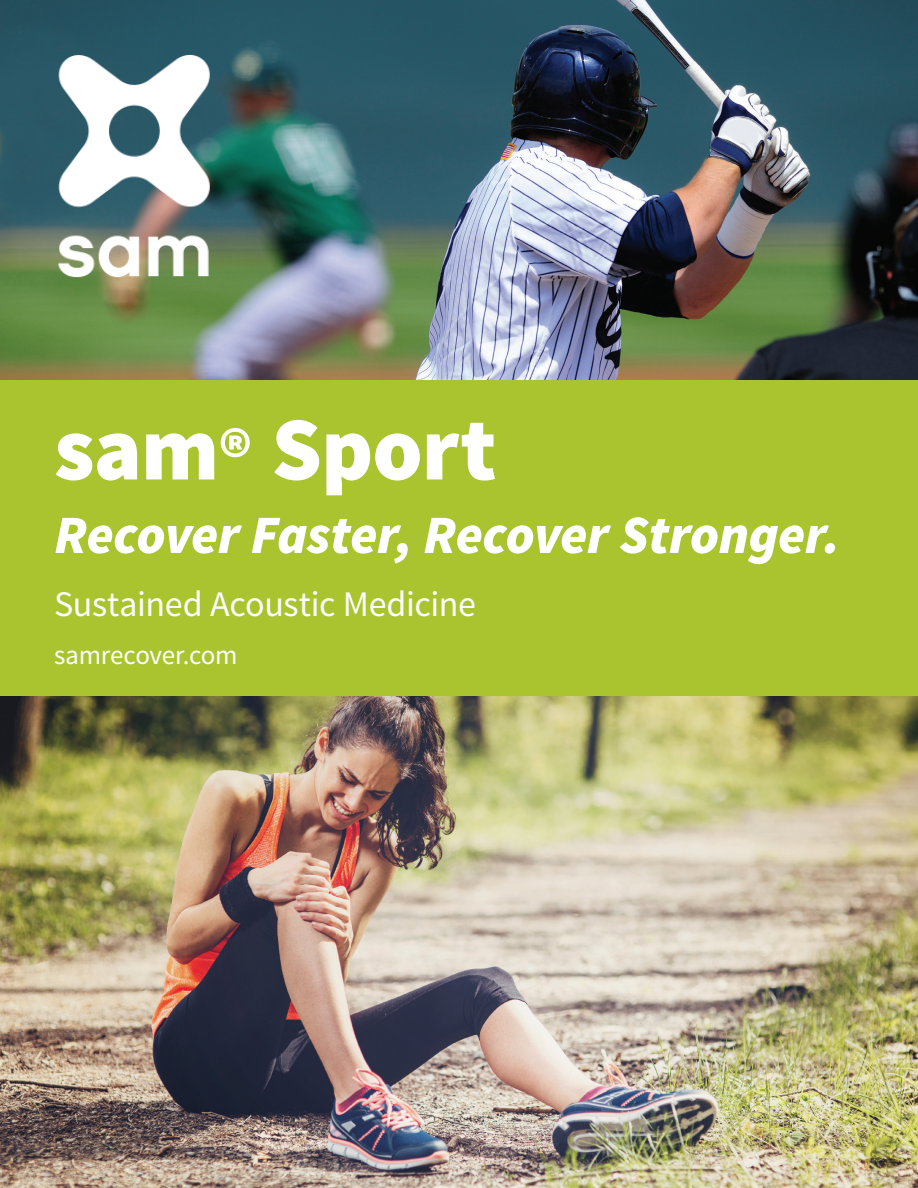
<style>
.page{position:relative;width:918px;height:1188px;background:#fff}
.page>*{position:absolute;margin:0;border:0;box-sizing:border-box;transform-origin:0 0}
.t1{font:900 90px "Source Sans Pro";letter-spacing:-.01em;color:#fff}
.t2{font:italic 900 54px "Source Sans Pro";letter-spacing:-.005em;color:#fff}
.t3{font:36px "Source Sans Pro";letter-spacing:-.01em;color:#fff}
.t4{font:27px "Source Sans Pro";letter-spacing:-.01em;color:#fff}
.s1{font-size:72px}
</style>
<div class="page">
<img style="left:0;top:0;width:918px;height:380px">
<img style="left:0;top:696px;width:918px;height:492px">
<div style="left:0;top:380px;width:918px;height:316px;background:#a9c42e"></div>
<img style="left:54px;top:2px;width:217px;height:326px">
<h1 class="t1" style="left:54px;top:391px;width:444px">sam<span class="s1">®</span> Sport</h1>
<p class="t2" style="left:54px;top:500px;width:788px">Recover Faster, Recover Stronger.</p>
<p class="t3" style="left:54px;top:582px;width:423px">Sustained Acoustic Medicine</p>
<p class="t4" style="left:54px;top:638px;width:185px">samrecover.com</p>
</div>
